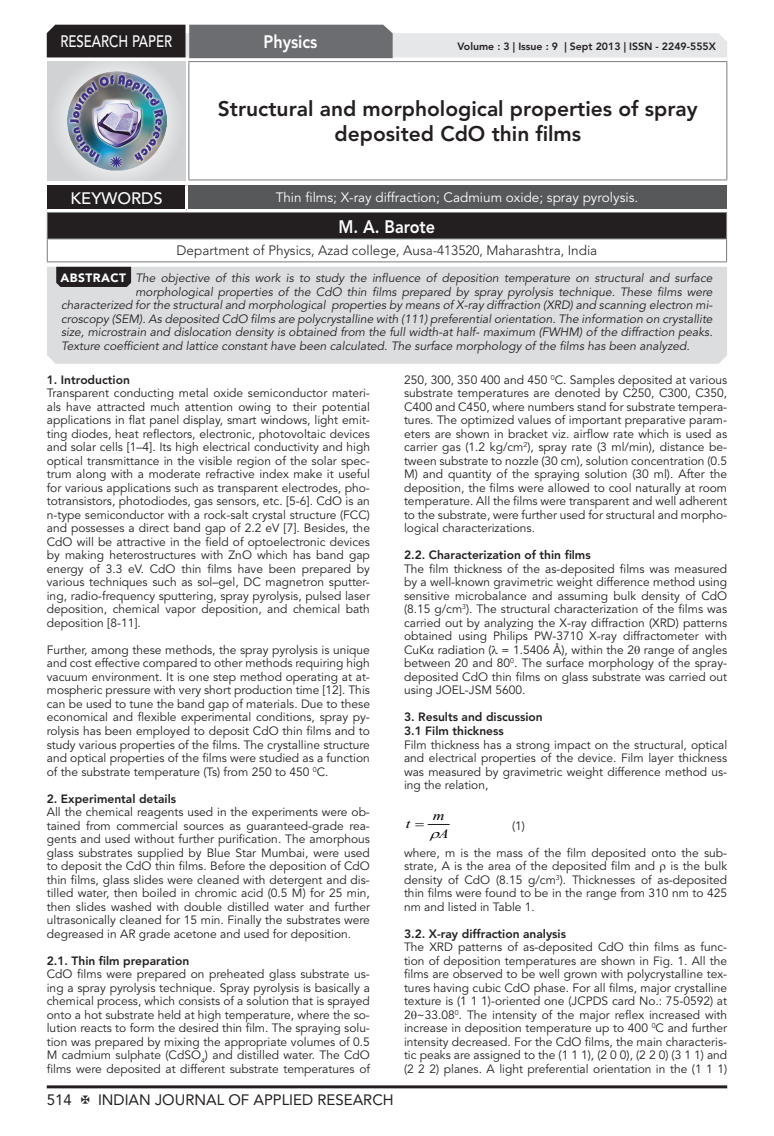
<style>
.page{position:relative;width:774px;height:1136px;background:#fff}
.page>*{position:absolute;margin:0;border:0;box-sizing:border-box;transform-origin:0 0}
.Articles_Head{font:800 21px/25.2px "Avenir LT Std";color:#231f20;text-align:center}
.Author_Name{font:800 18px "Avenir LT Std";color:#fff;scale:.9 1}
.Subject_Name{font:800 18px "Avenir LT Std";color:#fff;scale:.9 1}
.Address{font:500 16.5px "Avenir LT Std";color:#fff;scale:.8 1}
.Address-2{font:500 16.5px "Avenir LT Std";color:#fff}
.t1{font:15px "Avenir LT Std";color:#231f20}
.Address-3{font:300 13.5px "Avenir LT Std";color:#231f20}
.Address-4{font:13.5px "Avenir LT Std";color:#fff}
.t2{font:italic 13.05px "Times New Roman";color:#000;scale:1.26 1}
.Body_Text{font:12px/13.5px "Avenir LT Std";color:#231f20;text-align:justify}
.Body_Text-2{font:italic 12px "Avenir LT Std";color:#231f20}
.Bold{font:800 12px "Avenir LT Std";color:#231f20}
.t3{font:900 12px "Avenir LT Std";letter-spacing:.04em;color:#fff}
.t4{font:800 10.5px "Avenir LT Std";color:#231f20}
</style>
<div class="page">
<hr style="left:47px;top:1085px;width:680px;height:3px;background:#231f20">
<div style="left:48px;top:62px;width:137px;height:118px;background:linear-gradient(to right,#d9dadc,#d8d9db)"></div>
<img style="left:68px;top:71px;width:99px;height:100px">
<svg style="left:47px;top:25px;width:680px;height:33px;background:#9e9e9f"></svg>
<hr style="left:188px;top:61px;width:539px;height:1px;background:#808285">
<hr style="left:188px;top:62px;width:1px;height:117px;background:#808285">
<hr style="left:726px;top:62px;width:1px;height:117px;background:#808285">
<hr style="left:188px;top:179px;width:539px;height:1px;background:#808285">
<div style="left:47px;top:212px;width:679px;height:27px;background:#231f20"></div>
<hr style="left:47px;top:212px;width:680px;height:1px;background:#808285">
<hr style="left:47px;top:238px;width:680px;height:1px;background:#808285">
<svg style="left:47px;top:213px;width:1px;height:48px"></svg>
<svg style="left:726px;top:213px;width:1px;height:48px"></svg>
<hr style="left:47px;top:261px;width:680px;height:1px;background:#808285">
<div style="left:47px;top:185px;width:139px;height:25px;background:#231f20"></div>
<div style="left:186px;top:185px;width:541px;height:25px;background:#57585a"></div>
<hr style="left:185px;top:185px;width:3px;height:24px;background:#fff">
<hr style="left:47px;top:209px;width:139px;height:3px;background:#fff">
<hr style="left:186px;top:209px;width:541px;height:3px;background:#fff">
<div style="left:47px;top:267px;width:680px;height:97px;background:#dcdddf"></div>
<svg style="left:56px;top:267px;width:75px;height:20px"></svg>
<svg style="left:427px;top:824px;width:22px;height:1px"></svg>
<h3 class="Address" style="left:60px;top:32px;width:141px">RESEARCH PAPER</h3>
<p class="Subject_Name" style="left:263px;top:31px;width:62px">Physics</p>
<p class="t4" style="left:457px;top:41px;width:260px">Volume : 3 | Issue : 9 | Sept 2013 | ISSN - 2249-555X</p>
<p class="Articles_Head" style="left:218px;top:96px;width:481px">Structural and morphological properties of spray deposited CdO thin films</p>
<p class="Address-2" style="left:71px;top:189px;width:94px">KEYWORDS</p>
<p class="Address-4" style="left:276px;top:189px;width:364px">Thin films; X-ray diffraction; Cadmium oxide; spray pyrolysis.</p>
<p class="Author_Name" style="left:339px;top:215px;width:109px">M. A. Barote</p>
<p class="Address-3" style="left:177px;top:243px;width:422px">Department of Physics, Azad college, Ausa-413520, Maharashtra, India</p>
<p class="t3" style="left:60px;top:270px;width:67px">ABSTRACT</p>
<p class="Body_Text-2" style="left:135px;top:271px;width:579px">The objective of this work is to study the influence of deposition temperature on structural and surface</p>
<p class="Body_Text-2" style="left:135px;top:285px;width:579px">morphological properties of the CdO thin films prepared by spray pyrolysis technique. These films were</p>
<p class="Body_Text-2" style="left:61px;top:298px;width:653px">characterized for the structural and morphological properties by means of X-ray diffraction (XRD) and scanning electron mi-</p>
<p class="Body_Text-2" style="left:61px;top:312px;width:653px">croscopy (SEM). As deposited CdO films are polycrystalline with (111) preferential orientation. The information on crystallite</p>
<p class="Body_Text-2" style="left:61px;top:325px;width:653px">size, microstrain and dislocation density is obtained from the full width-at half- maximum (FWHM) of the diffraction peaks.</p>
<p class="Body_Text-2" style="left:61px;top:339px;width:630px">Texture coefficient and lattice constant have been calculated. The surface morphology of the films has been analyzed.</p>
<p class="Bold" style="left:47px;top:372px;width:85px">1. Introduction</p>
<p class="Body_Text" style="left:47px;top:386px;width:325px">Transparent conducting metal oxide semiconductor materi&shy;als have attracted much attention owing to their potential applications in flat panel display, smart windows, light emit&shy;ting diodes, heat reflectors, electronic, photovoltaic devices and solar cells [1–4]. Its high electrical conductivity and high optical transmittance in the visible region of the solar spec&shy;trum along with a moderate refractive index make it useful for various applications such as transparent electrodes, pho&shy;totransistors, photodiodes, gas sensors, etc. [5-6]. CdO is an n-type semiconductor with a rock-salt crystal structure (FCC) and possesses a direct band gap of 2.2 eV [7]. Besides, the CdO will be attractive in the field of optoelectronic devices by making heterostructures with ZnO which has band gap energy of 3.3 eV. CdO thin films have been prepared by various techniques such as sol–gel, DC magnetron sputter&shy;ing, radio-frequency sputtering, spray pyrolysis, pulsed laser deposition, chemical vapor deposition, and chemical bath deposition [8-11].</p>
<p class="Body_Text" style="left:47px;top:643px;width:325px">Further, among these methods, the spray pyrolysis is unique and cost effective compared to other methods requiring high vacuum environment. It is one step method operating at at&shy;mospheric pressure with very short production time [12]. This can be used to tune the band gap of materials. Due to these economical and flexible experimental conditions, spray py&shy;rolysis has been employed to deposit CdO thin films and to study various properties of the films. The crystalline structure and optical properties of the films were studied as a function of the substrate temperature (Ts) from 250 to 450 <sup>0</sup>C.</p>
<p class="Bold" style="left:47px;top:791px;width:131px">2. Experimental details</p>
<p class="Body_Text" style="left:47px;top:805px;width:325px">All the chemical reagents used in the experiments were ob&shy;tained from commercial sources as guaranteed-grade rea&shy;gents and used without further purification. The amorphous glass substrates supplied by Blue Star Mumbai, were used to deposit the CdO thin films. Before the deposition of CdO thin films, glass slides were cleaned with detergent and dis&shy;tilled water, then boiled in chromic acid (0.5 M) for 25 min, then slides washed with double distilled water and further ultrasonically cleaned for 15 min. Finally the substrates were degreased in AR grade acetone and used for deposition.</p>
<p class="Bold" style="left:47px;top:953px;width:144px">2.1. Thin film preparation</p>
<p class="Body_Text" style="left:47px;top:967px;width:325px">CdO films were prepared on preheated glass substrate us&shy;ing a spray pyrolysis technique. Spray pyrolysis is basically a chemical process, which consists of a solution that is sprayed onto a hot substrate held at high temperature, where the so&shy;lution reacts to form the desired thin film. The spraying solu&shy;tion was prepared by mixing the appropriate volumes of 0.5<br>M cadmium sulphate (CdSO<sub>4</sub>) and distilled water. The CdO films were deposited at different substrate temperatures of</p>
<p class="Body_Text" style="left:404px;top:373px;width:325px">250, 300, 350 400 and 450 <sup>0</sup>C. Samples deposited at various substrate temperatures are denoted by C250, C300, C350, C400 and C450, where numbers stand for substrate tempera&shy;tures. The optimized values of important preparative param&shy;eters are shown in bracket viz. airflow rate which is used as carrier gas (1.2 kg/cm<sup>2</sup>), spray rate (3 ml/min), distance be&shy;tween substrate to nozzle (30 cm), solution concentration (0.5<br>M) and quantity of the spraying solution (30 ml). After the deposition, the films were allowed to cool naturally at room temperature. All the films were transparent and well adherent to the substrate, were further used for structural and morpho&shy;logical characterizations.</p>
<p class="Bold" style="left:404px;top:548px;width:188px">2.2. Characterization of thin films</p>
<p class="Body_Text" style="left:404px;top:562px;width:325px">The film thickness of the as-deposited films was measured by a well-known gravimetric weight difference method using sensitive microbalance and assuming bulk density of CdO (8.15 g/cm<sup>3</sup>). The structural characterization of the films was carried out by analyzing the X-ray diffraction (XRD) patterns obtained using Philips PW-3710 X-ray diffractometer with CuK radiation ( = 1.5406 Å), within the 2 range of angles between 20 and 80<sup>0</sup>. The surface morphology of the spray&shy;deposited CdO thin films on glass substrate was carried out using JOEL-JSM 5600.</p>
<p class="Bold" style="left:404px;top:710px;width:140px">3. Results and discussion</p>
<p class="Bold" style="left:404px;top:723px;width:101px">3.1 Film thickness</p>
<p class="Body_Text" style="left:404px;top:737px;width:325px">Film thickness has a strong impact on the structural, optical and electrical properties of the device. Film layer thickness was measured by gravimetric weight difference method us&shy;ing the relation,</p>
<p class="t2" style="left:439px;top:824px;width:9px">A</p>
<p class="t2" style="left:433px;top:806px;width:11px">m</p>
<p class="t2" style="left:406px;top:814px;width:5px">t</p>
<p class="Body_Text" style="left:512px;top:818px;width:14px">(1)</p>
<p class="Body_Text" style="left:404px;top:845px;width:325px">where, m is the mass of the film deposited onto the sub&shy;strate, A is the area of the deposited film and</p>
<p class="Body_Text" style="left:404px;top:859px;width:325px;text-indent:266px">is the bulk density of CdO (8.15 g/cm<sup>3</sup>). Thicknesses of as-deposited thin films were found to be in the range from 310 nm to 425 nm and listed in Table 1.</p>
<p class="Bold" style="left:404px;top:926px;width:164px">3.2. X-ray diffraction analysis</p>
<p class="Body_Text" style="left:404px;top:940px;width:325px">The XRD patterns of as-deposited CdO thin films as func&shy;tion of deposition temperatures are shown in Fig. 1. All the films are observed to be well grown with polycrystalline tex&shy;tures having cubic CdO phase. For all films, major crystalline texture is (1 1 1)-oriented one (JCPDS card No.: 75-0592) at 2 ~33.08<sup>0</sup>. The intensity of the major reflex increased with increase in deposition temperature up to 400 <sup>0</sup>C and further intensity decreased. For the CdO films, the main characteris&shy;tic peaks are assigned to the (1 1 1), (2 0 0), (2 2 0) (3 1 1) and (2 2 2) planes. A light preferential orientation in the (1 1 1)</p>
<p class="t1" style="left:47px;top:1090px;width:27px">514</p>
<p class="t1" style="left:98px;top:1090px;width:297px">INDIAN JOURNAL OF APPLIED RESEARCH</p>
</div>
